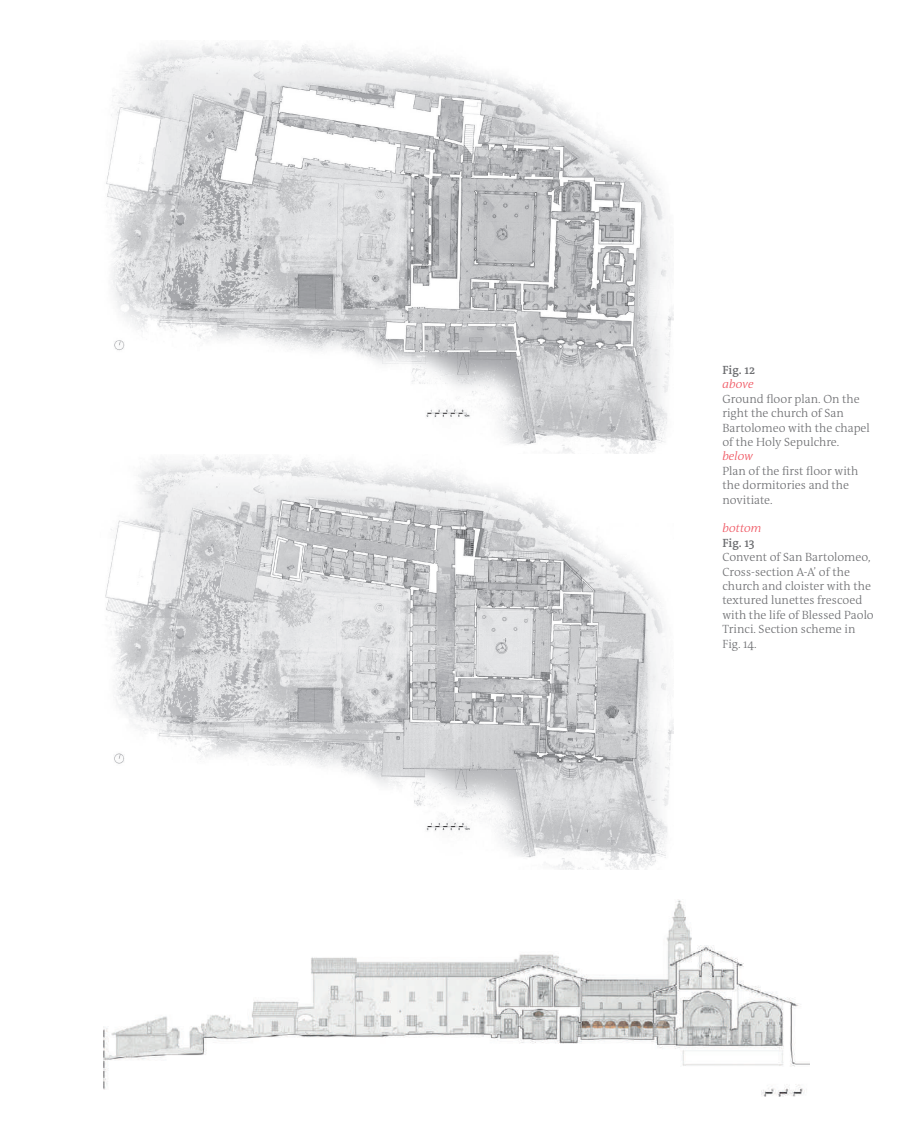
<style>
.page{position:relative;width:913px;height:1147px;background:#fff}
.page>*{position:absolute;margin:0;border:0;box-sizing:border-box;transform-origin:0 0}
.t1{font:300 12px/14.4px "The Antiqua B W3";color:#6c6d70}
.t2{font:italic 300 12px "The Antiqua B W3";color:#ef525e}
.t3{font:600 12px "The Antiqua B W6";color:#6c6d70}
</style>
<div class="page">
<img style="left:106px;top:42px;width:567px;height:412px">
<img style="left:105px;top:455px;width:568px;height:414px">
<img style="left:103px;top:899px;width:706px;height:197px">
<p class="t3" style="left:722px;top:362px;width:34px">Fig. 12</p>
<p class="t2" style="left:722px;top:376px;width:33px">above</p>
<p class="t1" style="left:722px;top:391px;width:149px">Ground floor plan. On the right the church of San<br>Bartolomeo with the chapel of the Holy Sepulchre.</p>
<p class="t2" style="left:722px;top:448px;width:32px">below</p>
<p class="t1" style="left:722px;top:463px;width:138px">Plan of the first floor with the dormitories and the novitiate.</p>
<p class="t2" style="left:722px;top:520px;width:41px">bottom</p>
<p class="t3" style="left:722px;top:535px;width:34px">Fig. 13</p>
<p class="t1" style="left:722px;top:550px;width:153px">Convent of San Bartolomeo,<br>Cross-section A-A’ of the church and cloister with the textured lunettes frescoed with the life of Blessed Paolo<br>Trinci. Section scheme in<br>Fig. 14.</p>
</div>
